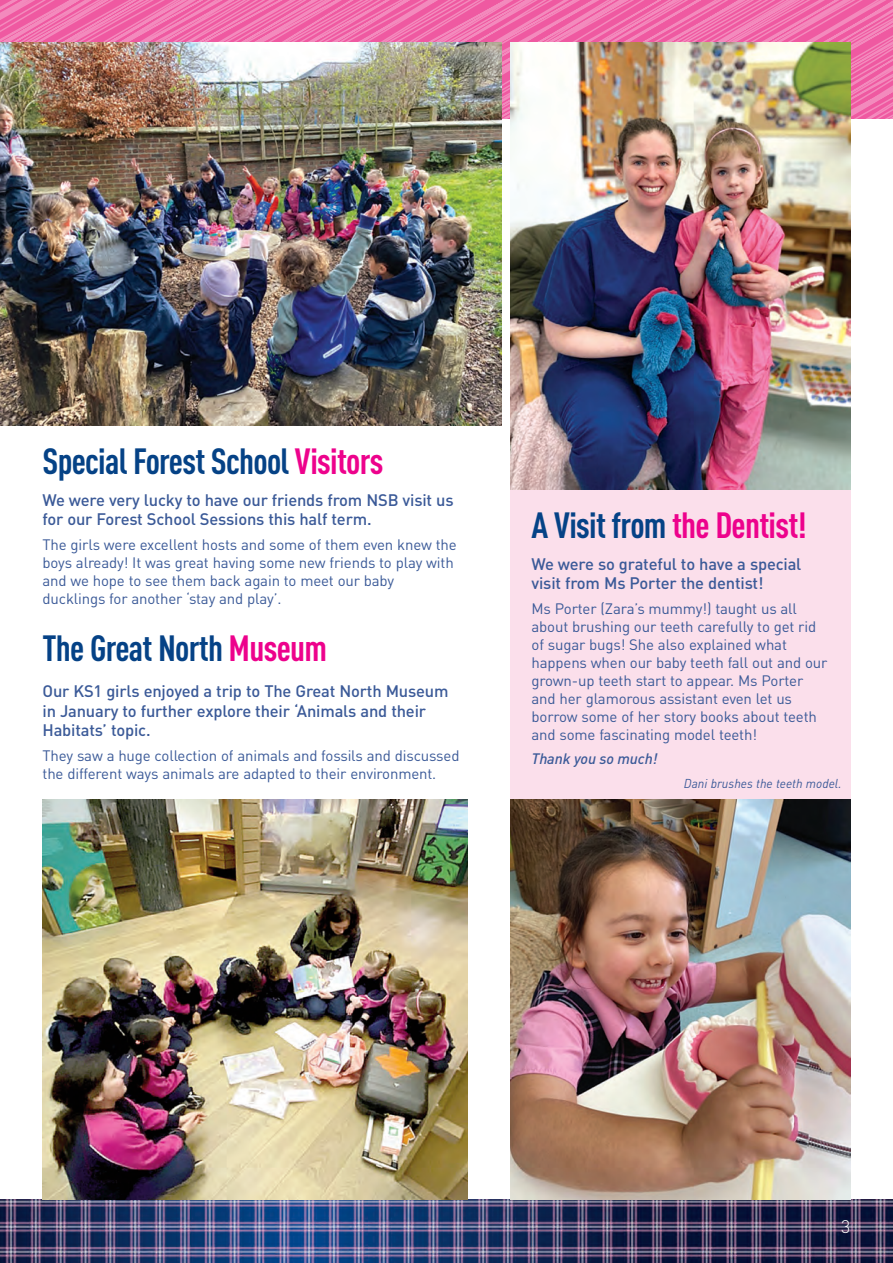
<style>
.page{position:relative;width:893px;height:1263px;background:#fff}
.page>*{position:absolute;margin:0;border:0;box-sizing:border-box;transform-origin:0 0}
.t1{font:700 36px "DIN Cond";letter-spacing:-.02em;color:#054286}
.t2{font:700 36px "DIN Cond";letter-spacing:-.02em;color:#ed028c}
.t3{font:300 18px "DIN";color:#fff}
.t4{font:500 16.5px/19.5px "DIN";letter-spacing:-.01em;color:#3b5a98}
.t5{font:15px/18px "DIN";letter-spacing:-.01em;color:#3b5a98}
.t6{font:italic 500 15px "DIN";letter-spacing:-.01em;color:#3b5a98}
.t7{font:italic 12.75px "DIN";color:#3b5a98;scale:.96 1}
.s1{color:#ed028c}
.s2{color:#054286}
</style>
<div class="page">
<div style="left:510px;top:119px;width:340px;height:1080px;background:#fbdfeb"></div>
<img style="left:0;top:1199px;width:893px;height:64px">
<svg style="left:0;top:0;width:893px;height:119px;background:#ef71ad"></svg>
<img style="left:510px;top:799px;width:340px;height:400px">
<img style="left:43px;top:799px;width:425px;height:400px">
<img style="left:0;top:43px;width:502px;height:382px">
<img style="left:510px;top:43px;width:340px;height:446px">
<h1 class="t1" style="left:43px;top:448px;width:342px">Special Forest School <span class="s1">Visitors</span></h1>
<p class="t4" style="left:43px;top:492px;width:413px">We were very lucky to have our friends from NSB visit us for our Forest School Sessions this half term.</p>
<p class="t5" style="left:43px;top:537px;width:416px">The girls were excellent hosts and some of them even knew the boys already! It was great having some new friends to play with and we hope to see them back again to meet our baby ducklings for another ‘stay and play’.</p>
<h1 class="t1" style="left:43px;top:635px;width:286px">The Great North <span class="s1">Museum</span></h1>
<p class="t4" style="left:43px;top:683px;width:408px">Our KS1 girls enjoyed a trip to The Great North Museum in January to further explore their ‘Animals and their<br>Habitats’ topic.</p>
<p class="t5" style="left:43px;top:748px;width:418px">They saw a huge collection of animals and fossils and discussed the different ways animals are adapted to their environment.</p>
<h1 class="t2" style="left:531px;top:512px;width:277px"><span class="s2">A Visit from</span> the Dentist!</h1>
<p class="t4" style="left:531px;top:556px;width:271px">We were so grateful to have a special visit from Ms Porter the dentist!</p>
<p class="t5" style="left:531px;top:601px;width:297px">Ms Porter (Zara’s mummy!) taught us all about brushing our teeth carefully to get rid of sugar bugs! She also explained what happens when our baby teeth fall out and our grown-up teeth start to appear. Ms Porter and her glamorous assistant even let us borrow some of her story books about teeth and some fascinating model teeth!</p>
<p class="t6" style="left:531px;top:753px;width:127px">Thank you so much!</p>
<p class="t7" style="left:684px;top:779px;width:166px">Dani brushes the teeth model.</p>
<p class="t3" style="left:841px;top:1220px;width:11px">3</p>
</div>
